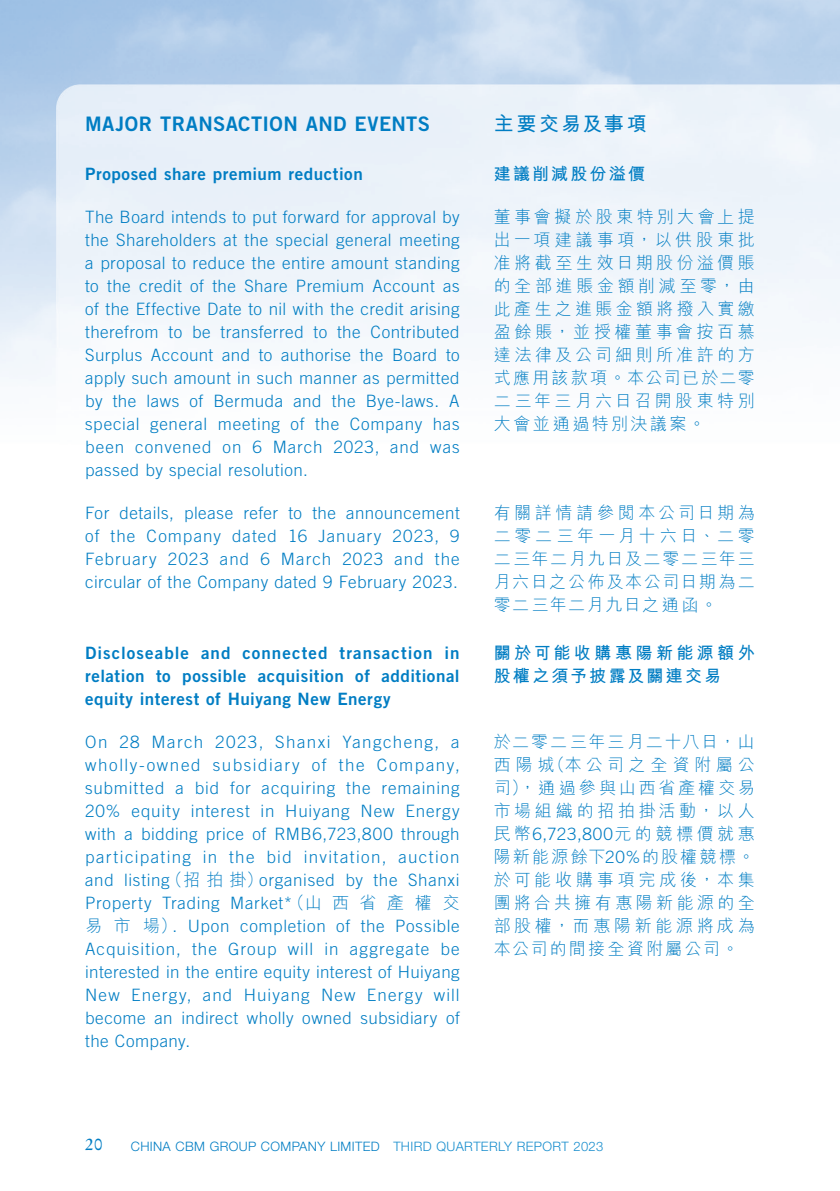
<style>
.page{position:relative;width:840px;height:1191px;background:#fff}
.page>*{position:absolute;margin:0;border:0;box-sizing:border-box;transform-origin:0 0}
.t1{font:20px "Trade Gothic LT Std Bd 2";letter-spacing:.02em;color:#007dc3}
.t2{font:700 20px "M Hei HK";letter-spacing:.12em;color:#007dc3}
.t3{font:300 17px/23px "Trade Gothic LT Std";letter-spacing:.03em;color:#007dc3;text-align:justify}
.t4{font:300 17px/23px "M Hei HK";letter-spacing:.15em;color:#007dc3;text-align:justify}
.t5{font:17px/23px "Trade Gothic LT Std Bd 2";letter-spacing:.03em;color:#007dc3;text-align:justify}
.t6{font:700 17px/23px "M Hei HK";letter-spacing:.14em;color:#007dc3}
.t7{font:17px "Stempel Garamond LT Std";color:#007dc3}
.t8{font:300 13px "Helvetica Neue LT Std";letter-spacing:.03em;color:#007dc3}
.s1{font-family:"M Hei HK"}
.s2{font-family:"Trade Gothic LT Std"}
.s3{color:#178dcd}
</style>
<div class="page">
<p class="t1" style="left:85px;top:112px;width:346px">MAJOR TRANSACTION AND EVENTS</p>
<p class="t5" style="left:85px;top:162px;width:279px">Proposed share premium reduction</p>
<p class="t3" style="left:85px;top:205px;width:376px">The Board intends to put forward for approval by the Shareholders at the special general meeting a proposal to reduce the entire amount standing to the credit of the Share Premium Account as of the Effective Date to nil with the credit arising therefrom to be transferred to the Contributed Surplus Account and to authorise the Board to apply such amount in such manner as permitted by the laws of Bermuda and the Bye-laws. A special general meeting of the Company has been convened on 6 March 2023, and was passed by special resolution.</p>
<p class="t3" style="left:85px;top:501px;width:376px">For details, please refer to the announcement of the Company dated 16 January 2023, 9<br>February 2023 and 6 March 2023 and the circular of the Company dated 9 February 2023.</p>
<p class="t5" style="left:85px;top:641px;width:376px">Discloseable and connected transaction in relation to possible acquisition of additional equity interest of Huiyang New Energy</p>
<p class="t3" style="left:85px;top:730px;width:376px">On 28 March 2023, Shanxi Yangcheng, a wholly-owned subsidiary of the Company, submitted a bid for acquiring the remaining 20% equity interest in Huiyang New Energy with a bidding price of RMB6,723,800 through participating in the bid invitation, auction and listing<span class="s1">（招拍掛）</span>organised by the Shanxi Property Trading Market*<span class="s1">（山西 省 產 權 交易 市 場）</span>. Upon completion of the Possible Acquisition, the Group will in aggregate be interested in the entire equity interest of Huiyang New Energy, and Huiyang New Energy will become an indirect wholly owned subsidiary of the Company.</p>
<p class="t2" style="left:493px;top:109px;width:154px">主要交易及事項</p>
<p class="t6" style="left:493px;top:161px;width:153px">建議削減股份溢價</p>
<p class="t4" style="left:493px;top:205px;width:262px">董事會擬於股東特別大會上提出一項建議事項，以供股東批准將截至生效日期股份溢價賬的全部進賬金額削減至零，由此產生之進賬金額將撥入實繳盈餘賬，並授權董事會按百慕達法律及公司細則所准許的方式應用該款項。本公司已於二零二三年三月六日召開股東特別大會並通過特別決議案。</p>
<p class="t4" style="left:493px;top:500px;width:262px">有關詳情請參閱本公司日期為二零二三年一月十六日、二零二三年二月九日及二零二三年三月六日之公佈及本公司日期為二零二三年二月九日之通函。</p>
<p class="t6" style="left:493px;top:640px;width:262px">關於可能收購惠陽新能源額外股權之須予披露及關連交易</p>
<p class="t4" style="left:493px;top:730px;width:262px">於二零二三年三月二十八日，山西陽城（本公司之全資附屬公司），通過參與山西省產權交易市場組織的招拍掛活動，以人民幣<span class="s2">6,723,800</span>元的競標價就惠陽新能源餘下<span class="s2">20%</span>的股權競標。於可能收購事項完成後，本集團將合共擁有惠陽新能源的全部股權，而惠陽新能源將成為本公司的間接全資附屬公司。</p>
<p class="t7" style="left:85px;top:1134px;width:19px">20</p>
<p class="t8" style="left:131px;top:1138px;width:474px">CHINA CBM GROUP COMPANY LIMITED <span class="s3">THIRD QUARTERLY REPORT 2023</span></p>
</div>
